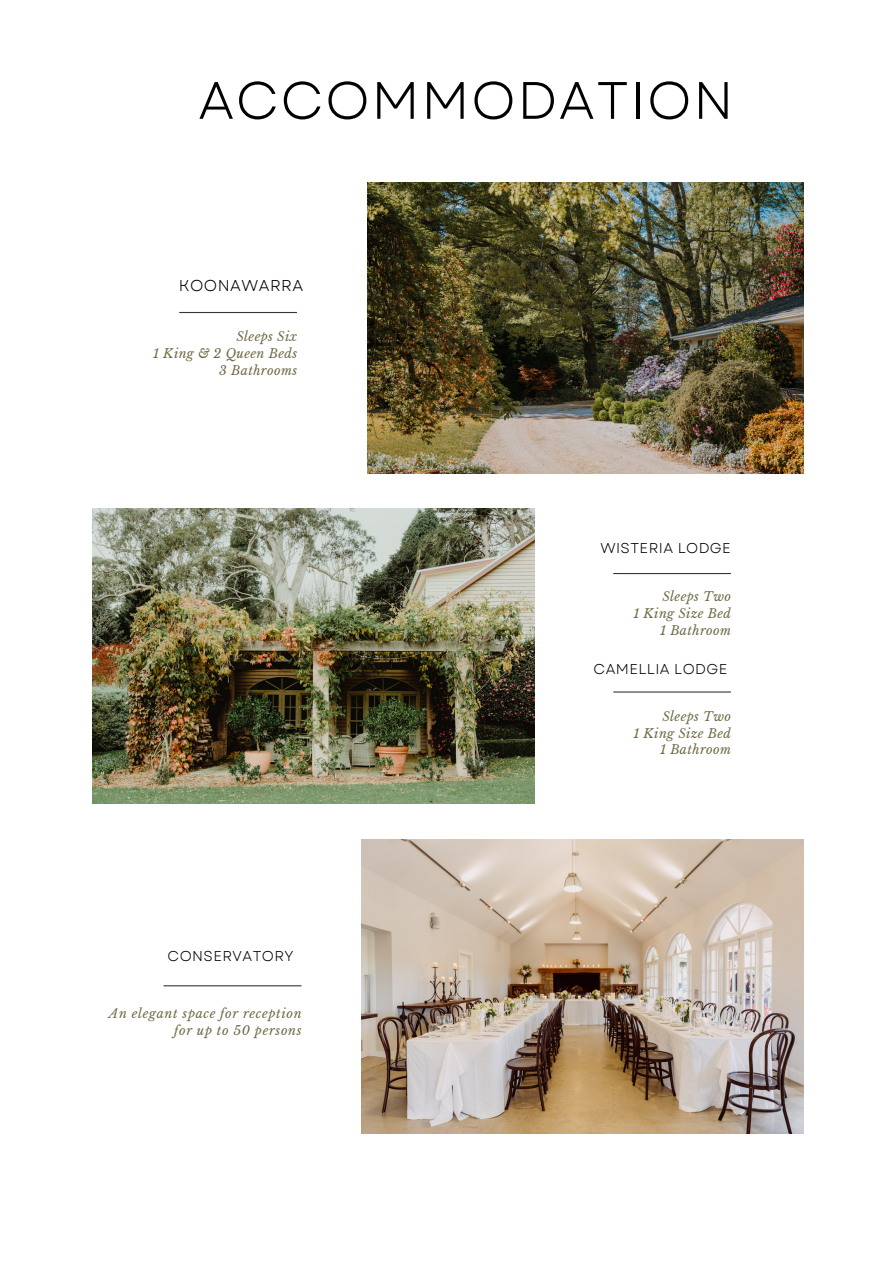
<style>
.page{position:relative;width:893px;height:1264px;background:#fff}
.page>*{position:absolute;margin:0;border:0;box-sizing:border-box;transform-origin:0 0}
.t1{font:52.5px "Garet";letter-spacing:.03em;color:#000}
.t2{font:15.75px "Garet";letter-spacing:.03em;color:#000}
.t3{font:14.25px "Garet";letter-spacing:.03em;color:#000}
.t4{font:italic 12.6px "Libre Baskerville";letter-spacing:.03em;color:#706a46}
.t5{font:italic 12.6px/16.8px "Libre Baskerville";letter-spacing:.05em;color:#706a46;text-align:right}
</style>
<div class="page">
<img style="left:367px;top:183px;width:436px;height:290px">
<img style="left:93px;top:508px;width:442px;height:295px">
<hr style="left:180px;top:312px;width:116px;height:1px;background:#3b3737">
<hr style="left:613px;top:573px;width:117px;height:1px;background:#3b3737">
<hr style="left:613px;top:691px;width:117px;height:1px;background:#3b3737">
<img style="left:361px;top:839px;width:442px;height:294px">
<hr style="left:164px;top:985px;width:137px;height:1px;background:#3b3737">
<p class="t1" style="left:198px;top:63px;width:536px">ACCOMMODATION</p>
<p class="t2" style="left:179px;top:274px;width:126px">KOONAWARRA</p>
<p class="t4" style="left:236px;top:329px;width:62px">Sleeps Six</p>
<p class="t4" style="left:153px;top:346px;width:146px">1 King &amp; 2 Queen Beds</p>
<p class="t4" style="left:219px;top:362px;width:79px">3 Bathrooms</p>
<p class="t3" style="left:167px;top:946px;width:127px">CONSERVATORY</p>
<p class="t5" style="left:109px;top:1005px;width:194px">An elegant space for reception for up to 50 persons</p>
<p class="t3" style="left:600px;top:537px;width:132px">WISTERIA LODGE</p>
<p class="t4" style="left:662px;top:589px;width:70px">Sleeps Two</p>
<p class="t4" style="left:633px;top:605px;width:99px">1 King Size Bed</p>
<p class="t4" style="left:660px;top:622px;width:72px">1 Bathroom</p>
<p class="t3" style="left:593px;top:659px;width:135px">CAMELLIA LODGE</p>
<p class="t4" style="left:662px;top:708px;width:70px">Sleeps Two</p>
<p class="t4" style="left:633px;top:725px;width:99px">1 King Size Bed</p>
<p class="t4" style="left:660px;top:742px;width:72px">1 Bathroom</p>
</div>
